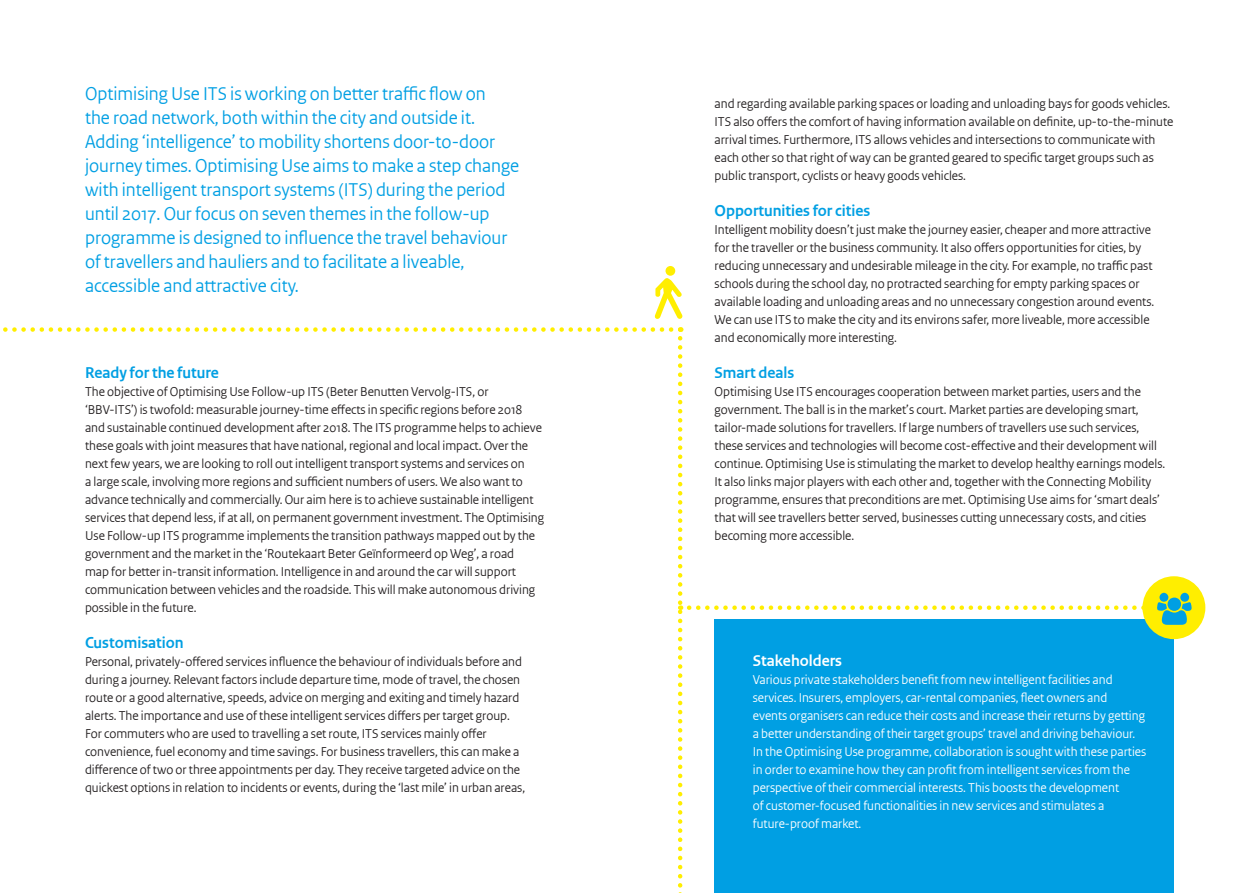
<style>
.page{position:relative;width:1259px;height:893px;background:#fff}
.page>*{position:absolute;margin:0;border:0;box-sizing:border-box;transform-origin:0 0}
.t1{font:19.5px/24px "Rijksoverheid Sans Heading TT";color:#009fe3}
.t2{font:700 16.5px "Rijksoverheid Sans Heading TT";color:#009fe3}
.t3{font:700 16.5px "Rijksoverheid Sans Heading TT";color:#fff}
.t4{font:13.5px/18px "Rijksoverheid Sans Heading TT";color:#231f20}
.t5{font:13.5px/18px "Rijksoverheid Sans Heading TT";color:#fff}
</style>
<div class="page">
<div style="left:714px;top:620px;width:460px;height:273px;background:#009fe3"></div>
<svg style="left:3px;top:327px;width:668px;height:5px"></svg>
<svg style="left:654px;top:278px;width:29px;height:41px"></svg>
<div style="left:665px;top:266px;width:10px;height:10px;background:#fe0;border-radius:50%"></div>
<svg style="left:678px;top:327px;width:4px;height:566px"></svg>
<div style="left:1142px;top:576px;width:63px;height:63px;background:#fe0;border-radius:50%"></div>
<div style="left:1167px;top:598px;width:14px;height:13px;background:#009fe3;border-radius:50%"></div>
<svg style="left:689px;top:602px;width:502px;height:23px"></svg>
<div style="left:1159px;top:593px;width:9px;height:9px;background:#009fe3;border-radius:50%"></div>
<div style="left:1180px;top:593px;width:9px;height:9px;background:#009fe3;border-radius:50%"></div>
<p class="t1" style="left:85px;top:82px;width:436px">Optimising Use ITS is working on better traffic flow on<br>the road network, both within the city and outside it.<br>Adding ‘intelligence’ to mobility shortens door-to-door journey times. Optimising Use aims to make a step change with intelligent transport systems (ITS) during the period until 2017. Our focus on seven themes in the follow-up programme is designed to influence the travel behaviour of travellers and hauliers and to facilitate a liveable, accessible and attractive city.</p>
<p class="t2" style="left:85px;top:363px;width:135px">Ready for the future</p>
<p class="t4" style="left:85px;top:383px;width:460px">The objective of Optimising Use Follow-up ITS (Beter Benutten Vervolg-ITS, or ‘BBV-ITS’) is twofold: measurable journey-time effects in specific regions before 2018 and sustainable continued development after 2018. The ITS programme helps to achieve these goals with joint measures that have national, regional and local impact. Over the next few years, we are looking to roll out intelligent transport systems and services on<br>a large scale, involving more regions and sufficient numbers of users. We also want to advance technically and commercially. Our aim here is to achieve sustainable intelligent services that depend less, if at all, on permanent government investment. The Optimising Use Follow-up ITS programme implements the transition pathways mapped out by the government and the market in the ‘Routekaart Beter Geïnformeerd op Weg’, a road<br>map for better in-transit information. Intelligence in and around the car will support communication between vehicles and the roadside. This will make autonomous driving possible in the future.</p>
<p class="t2" style="left:85px;top:633px;width:100px">Customisation</p>
<p class="t4" style="left:85px;top:653px;width:441px">Personal, privately-offered services influence the behaviour of individuals before and during a journey. Relevant factors include departure time, mode of travel, the chosen route or a good alternative, speeds, advice on merging and exiting and timely hazard alerts. The importance and use of these intelligent services differs per target group.<br>For commuters who are used to travelling a set route, ITS services mainly offer convenience, fuel economy and time savings. For business travellers, this can make a difference of two or three appointments per day. They receive targeted advice on the quickest options in relation to incidents or events, during the ‘last mile’ in urban areas,</p>
<p class="t4" style="left:714px;top:95px;width:460px">and regarding available parking spaces or loading and unloading bays for goods vehicles.<br>ITS also offers the comfort of having information available on definite, up-to-the-minute arrival times. Furthermore, ITS allows vehicles and intersections to communicate with each other so that right of way can be granted geared to specific target groups such as public transport, cyclists or heavy goods vehicles.</p>
<p class="t2" style="left:714px;top:201px;width:157px">Opportunities for cities</p>
<p class="t4" style="left:714px;top:221px;width:441px">Intelligent mobility doesn’t just make the journey easier, cheaper and more attractive for the traveller or the business community. It also offers opportunities for cities, by reducing unnecessary and undesirable mileage in the city. For example, no traffic past schools during the school day, no protracted searching for empty parking spaces or available loading and unloading areas and no unnecessary congestion around events.<br>We can use ITS to make the city and its environs safer, more liveable, more accessible and economically more interesting.</p>
<p class="t2" style="left:714px;top:363px;width:81px">Smart deals</p>
<p class="t4" style="left:714px;top:383px;width:452px">Optimising Use ITS encourages cooperation between market parties, users and the government. The ball is in the market’s court. Market parties are developing smart, tailor-made solutions for travellers. If large numbers of travellers use such services, these services and technologies will become cost-effective and their development will continue. Optimising Use is stimulating the market to develop healthy earnings models.<br>It also links major players with each other and, together with the Connecting Mobility programme, ensures that preconditions are met. Optimising Use aims for ‘smart deals’ that will see travellers better served, businesses cutting unnecessary costs, and cities becoming more accessible.</p>
<p class="t3" style="left:753px;top:651px;width:91px">Stakeholders</p>
<p class="t5" style="left:753px;top:671px;width:395px">Various private stakeholders benefit from new intelligent facilities and services. Insurers, employers, car-rental companies, fleet owners and<br>events organisers can reduce their costs and increase their returns by getting a better understanding of their target groups’ travel and driving behaviour.<br>In the Optimising Use programme, collaboration is sought with these parties in order to examine how they can profit from intelligent services from the perspective of their commercial interests. This boosts the development<br>of customer-focused functionalities in new services and stimulates a future-proof market.</p>
</div>
